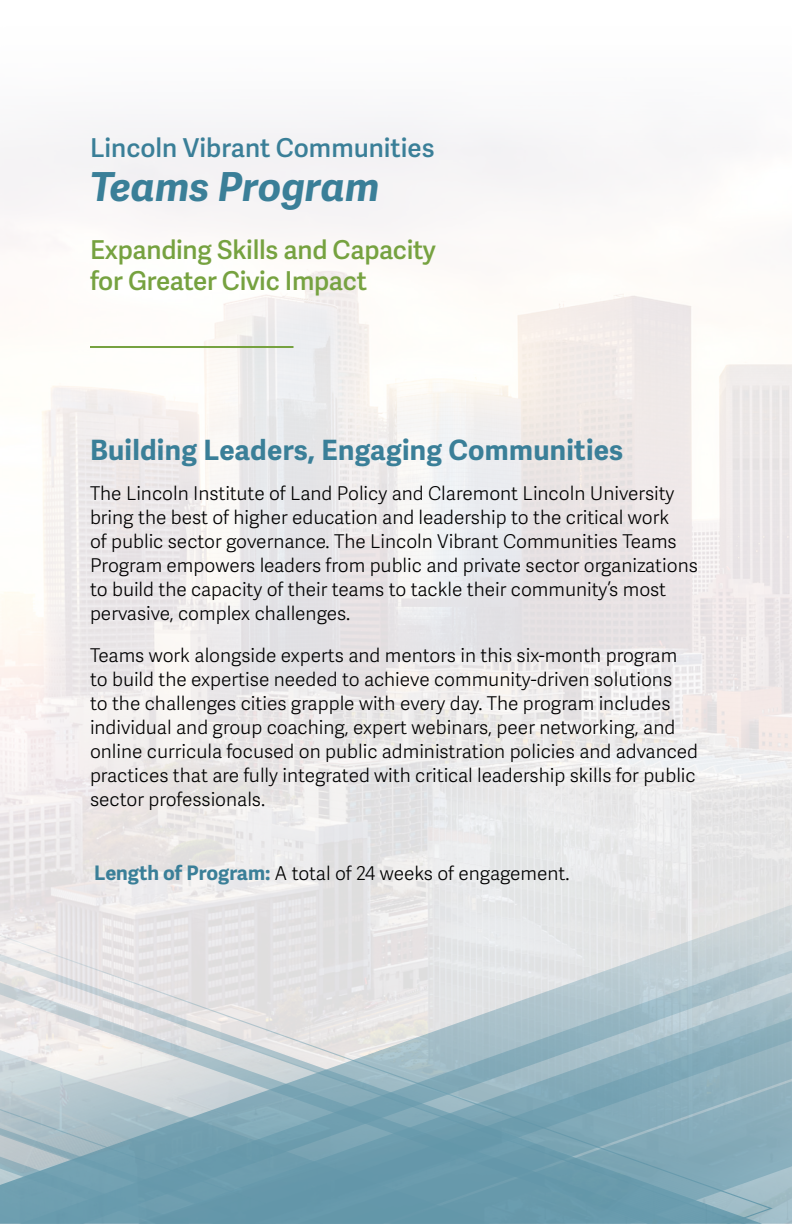
<style>
.page{position:relative;width:792px;height:1224px;background:#fff}
.page>*{position:absolute;margin:0;border:0;box-sizing:border-box;transform-origin:0 0}
.t1{font:italic 700 40px "Adelle Sans";color:#3a7f98}
.Section_Header{font:700 28px "Adelle Sans";letter-spacing:.01em;color:#3a7f98}
.t2{font:600 26px/31.2px "Adelle Sans";letter-spacing:-.01em;color:#76a240}
.t3{font:600 26px "Adelle Sans";color:#3a7f98}
.Body_copy{font:300 19px/24px "Adelle Sans";color:#000}
.Section_Header-2{font:300 19px "Adelle Sans";color:#000}
.s1{font-weight:700;font-size:20px;color:#3a7f98}
</style>
<div class="page">
<img style="left:0;top:122px;width:792px;height:783px">
<hr style="left:90px;top:346px;width:204px;height:2px;background:#76a240">
<svg style="left:0;top:905px;width:792px;height:319px;background:#dfe1e3"></svg>
<svg style="left:19px;top:950px;width:773px;height:274px;background:#a1bbc6"></svg>
<p class="t3" style="left:90px;top:132px;width:346px">Lincoln Vibrant Communities</p>
<p class="t1" style="left:90px;top:163px;width:291px">Teams Program</p>
<p class="t2" style="left:90px;top:235px;width:347px">Expanding Skills and Capacity for Greater Civic Impact</p>
<p class="Section_Header" style="left:90px;top:434px;width:535px">Building Leaders, Engaging Communities</p>
<p class="Body_copy" style="left:90px;top:482px;width:609px">The Lincoln Institute of Land Policy and Claremont Lincoln University bring the best of higher education and leadership to the critical work<br>of public sector governance. The Lincoln Vibrant Communities Teams Program empowers leaders from public and private sector organizations to build the capacity of their teams to tackle their community’s most pervasive, complex challenges.</p>
<p class="Body_copy" style="left:90px;top:644px;width:610px">Teams work alongside experts and mentors in this six-month program to build the expertise needed to achieve community-driven solutions<br>to the challenges cities grapple with every day. The program includes individual and group coaching, expert webinars, peer networking, and online curricula focused on public administration policies and advanced practices that are fully integrated with critical leadership skills for public sector professionals.</p>
<p class="Section_Header-2" style="left:94px;top:862px;width:477px"><span class="s1">Length of Program:</span> A total of 24 weeks of engagement.</p>
</div>
